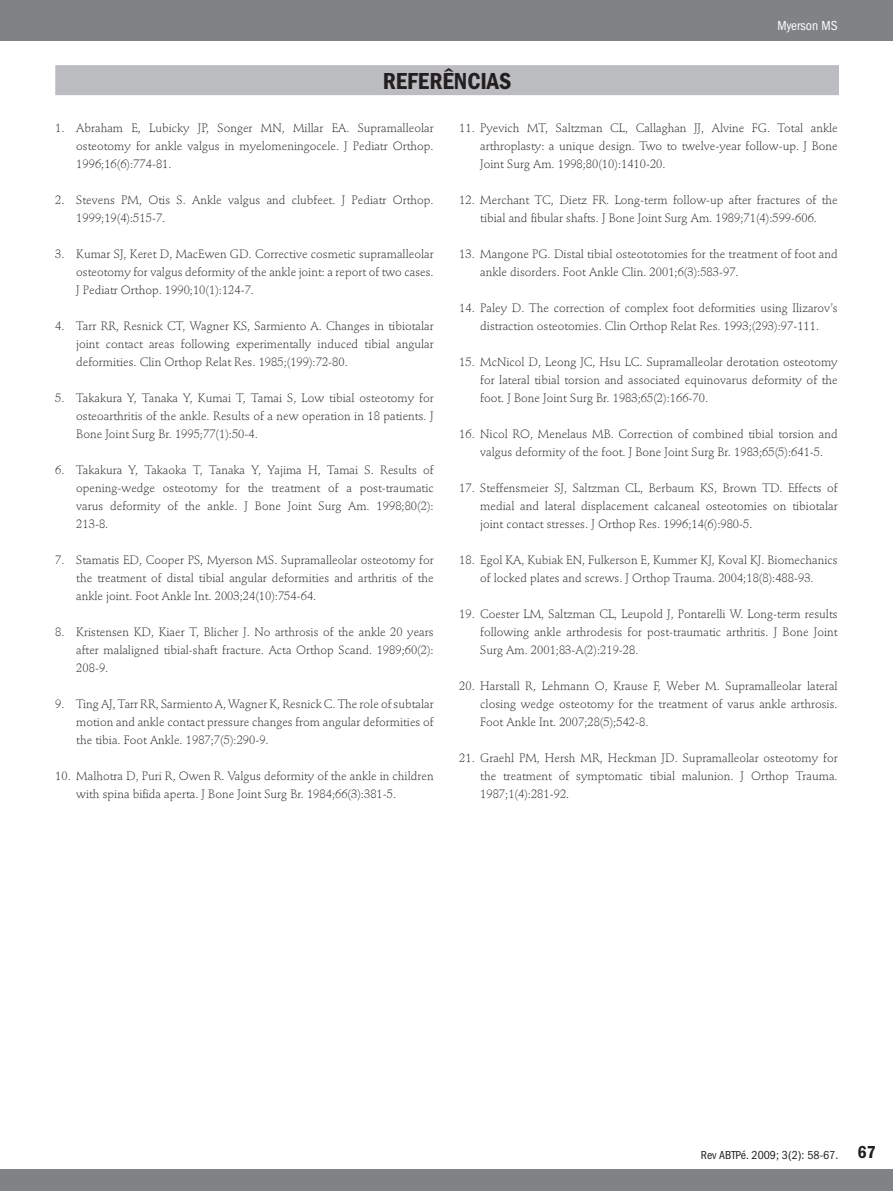
<style>
.page{position:relative;width:893px;height:1191px;background:#fff}
.page>*{position:absolute;margin:0;border:0;box-sizing:border-box;transform-origin:0 0}
._07_0_Referências_tí{font:24px "ITC Franklin Gothic Std Dm Cd";color:#231f20}
.t1{font:18px "ITC Franklin Gothic Std Dm Cd";color:#231f20}
.t2{font:condensed 13.5px "ITC Franklin Gothic Std";color:#fff}
._07_1_Referências{font:300 12px/18px "Stempel Schneidler Std";color:#231f20;text-align:justify}
.t3{font:condensed 12px "ITC Franklin Gothic Std";color:#231f20}
</style>
<div class="page">
<div style="left:0;top:1169px;width:893px;height:22px;background:#808285"></div>
<div style="left:0;top:0;width:893px;height:40px;background:#808285"></div>
<div style="left:55px;top:65px;width:784px;height:30px;background:#bcbdc0"></div>
<p class="t2" style="left:777px;top:18px;width:62px">Myerson MS</p>
<p class="_07_0_Referências_tí" style="left:383px;top:67px;width:26px">REFER</p>
<p class="_07_0_Referências_tí" style="left:442px;top:67px;width:37px">ÊNCIAS</p>
<p class="_07_1_Referências" style="left:76px;top:119px;width:359px;text-indent:-21px">1. Abraham E, Lubicky JP, Songer MN, Millar EA. Supramalleolar osteotomy for ankle valgus in myelomeningocele. J Pediatr Orthop.<br>1996;16(6):774-81.</p>
<p class="_07_1_Referências" style="left:76px;top:191px;width:359px;text-indent:-21px">2. Stevens PM, Otis S. Ankle valgus and clubfeet. J Pediatr Orthop.<br>1999;19(4):515-7.</p>
<p class="_07_1_Referências" style="left:76px;top:245px;width:359px;text-indent:-21px">3. Kumar SJ, Keret D, MacEwen GD. Corrective cosmetic supramalleolar osteotomy for valgus deformity of the ankle joint: a report of two cases.<br>J Pediatr Orthop. 1990;10(1):124-7.</p>
<p class="_07_1_Referências" style="left:76px;top:317px;width:359px;text-indent:-21px">4. Tarr RR, Resnick CT, Wagner KS, Sarmiento A. Changes in tibiotalar joint contact areas following experimentally induced tibial angular deformities. Clin Orthop Relat Res. 1985;(199):72-80.</p>
<p class="_07_1_Referências" style="left:76px;top:389px;width:359px;text-indent:-21px">5. Takakura Y, Tanaka Y, Kumai T, Tamai S, Low tibial osteotomy for osteoarthritis of the ankle. Results of a new operation in 18 patients. J Bone Joint Surg Br. 1995;77(1):50-4.</p>
<p class="_07_1_Referências" style="left:76px;top:461px;width:359px;text-indent:-21px">6. Takakura Y, Takaoka T, Tanaka Y, Yajima H, Tamai S. Results of opening-wedge osteotomy for the treatment of a post-traumatic varus deformity of the ankle. J Bone Joint Surg Am. 1998;80(2):<br>213-8.</p>
<p class="_07_1_Referências" style="left:76px;top:551px;width:359px;text-indent:-21px">7. Stamatis ED, Cooper PS, Myerson MS. Supramalleolar osteotomy for the treatment of distal tibial angular deformities and arthritis of the ankle joint. Foot Ankle Int. 2003;24(10):754-64.</p>
<p class="_07_1_Referências" style="left:76px;top:623px;width:359px;text-indent:-21px">8. Kristensen KD, Kiaer T, Blicher J. No arthrosis of the ankle 20 years after malaligned tibial-shaft fracture. Acta Orthop Scand. 1989;60(2):<br>208-9.</p>
<p class="_07_1_Referências" style="left:76px;top:695px;width:359px;text-indent:-21px">9. Ting AJ, Tarr RR, Sarmiento A, Wagner K, Resnick C. The role of subtalar motion and ankle contact pressure changes from angular deformities of the tibia. Foot Ankle. 1987;7(5):290-9.</p>
<p class="_07_1_Referências" style="left:76px;top:767px;width:359px;text-indent:-21px">10. Malhotra D, Puri R, Owen R. Valgus deformity of the ankle in children with spina bifida aperta. J Bone Joint Surg Br. 1984;66(3):381-5.</p>
<p class="_07_1_Referências" style="left:480px;top:119px;width:359px;text-indent:-21px">11. Pyevich MT, Saltzman CL, Callaghan JJ, Alvine FG. Total ankle arthroplasty: a unique design. Two to twelve-year follow-up. J Bone Joint Surg Am. 1998;80(10):1410-20.</p>
<p class="_07_1_Referências" style="left:459px;top:191px;width:380px;text-align:center">12. Merchant TC, Dietz FR. Long-term follow-up after fractures of the tibial and fibular shafts. J Bone Joint Surg Am. 1989;71(4):599-606.</p>
<p class="_07_1_Referências" style="left:480px;top:245px;width:359px;text-indent:-21px">13. Mangone PG. Distal tibial osteototomies for the treatment of foot and ankle disorders. Foot Ankle Clin. 2001;6(3):583-97.</p>
<p class="_07_1_Referências" style="left:459px;top:299px;width:380px;text-align:center">14. Paley D. The correction of complex foot deformities using Ilizarov’s distraction osteotomies. Clin Orthop Relat Res. 1993;(293):97-111.</p>
<p class="_07_1_Referências" style="left:480px;top:353px;width:359px;text-indent:-21px">15. McNicol D, Leong JC, Hsu LC. Supramalleolar derotation osteotomy for lateral tibial torsion and associated equinovarus deformity of the foot. J Bone Joint Surg Br. 1983;65(2):166-70.</p>
<p class="_07_1_Referências" style="left:459px;top:425px;width:380px;text-align:center">16. Nicol RO, Menelaus MB. Correction of combined tibial torsion and valgus deformity of the foot. J Bone Joint Surg Br. 1983;65(5):641-5.</p>
<p class="_07_1_Referências" style="left:480px;top:479px;width:359px;text-indent:-21px">17. Steffensmeier SJ, Saltzman CL, Berbaum KS, Brown TD. Effects of medial and lateral displacement calcaneal osteotomies on tibiotalar joint contact stresses. J Orthop Res. 1996;14(6):980-5.</p>
<p class="_07_1_Referências" style="left:459px;top:551px;width:380px;text-align:center">18. Egol KA, Kubiak EN, Fulkerson E, Kummer KJ, Koval KJ. Biomechanics of locked plates and screws. J Orthop Trauma. 2004;18(8):488-93.</p>
<p class="_07_1_Referências" style="left:480px;top:605px;width:359px;text-indent:-21px">19. Coester LM, Saltzman CL, Leupold J, Pontarelli W. Long-term results following ankle arthrodesis for post-traumatic arthritis. J Bone Joint Surg Am. 2001;83-A(2):219-28.</p>
<p class="_07_1_Referências" style="left:480px;top:677px;width:359px;text-indent:-21px">20. Harstall R, Lehmann O, Krause F, Weber M. Supramalleolar lateral closing wedge osteotomy for the treatment of varus ankle arthrosis.<br>Foot Ankle Int. 2007;28(5);542-8.</p>
<p class="_07_1_Referências" style="left:480px;top:749px;width:359px;text-indent:-21px">21. Graehl PM, Hersh MR, Heckman JD. Supramalleolar osteotomy for the treatment of symptomatic tibial malunion. J Orthop Trauma.<br>1987;1(4):281-92.</p>
<p class="t3" style="left:701px;top:1148px;width:139px">Rev ABTPé. 2009; 3(2): 58-67.</p>
<h2 class="t1" style="left:857px;top:1142px;width:20px">67</h2>
</div>
